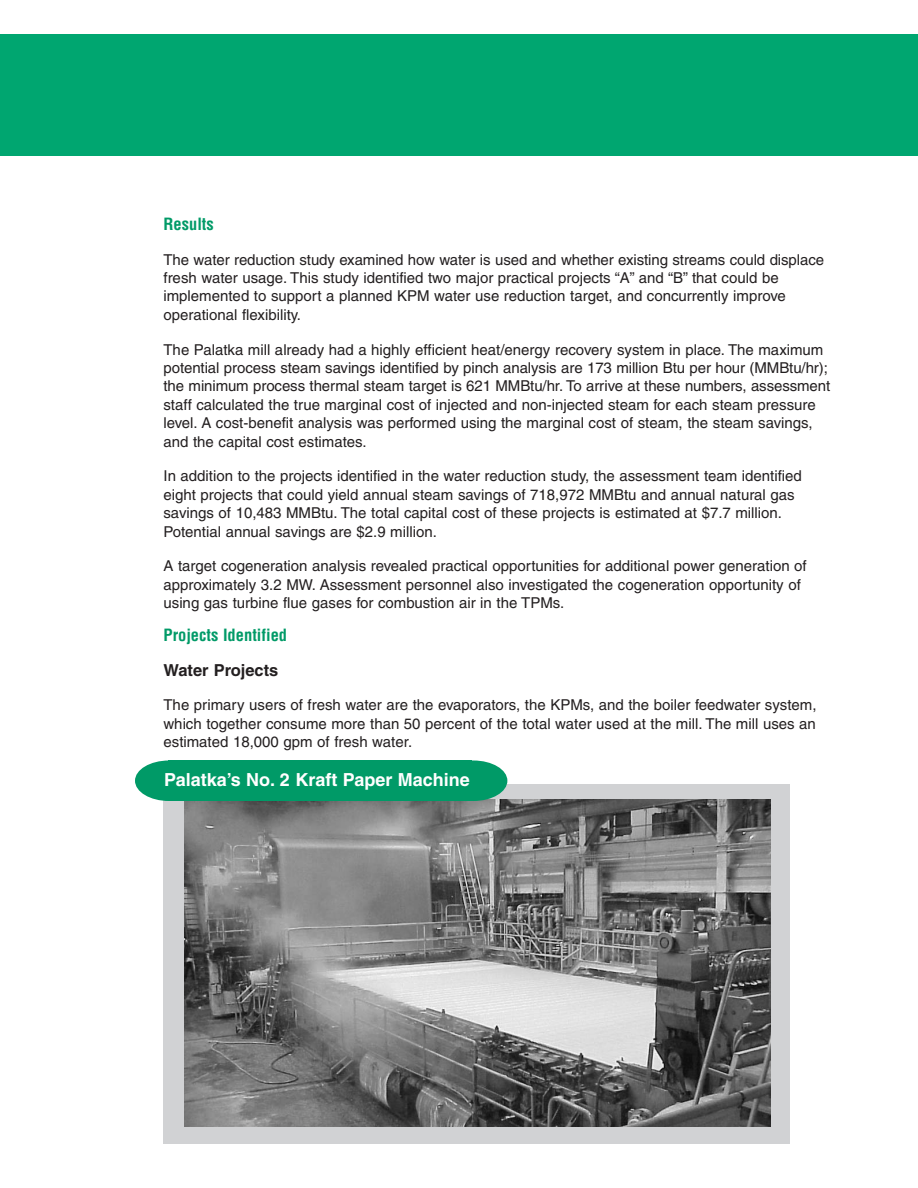
<style>
.page{position:relative;width:918px;height:1188px;background:#fff}
.page>*{position:absolute;margin:0;border:0;box-sizing:border-box;transform-origin:0 0}
.t1{font:700 18px "Helvetica";color:#fff}
.t2{font:700 condensed 16.5px "Helvetica";color:#009a67}
.t3{font:700 16.5px "Helvetica";color:#231f20}
.t4{font:15px/18.5px "Helvetica";color:#231f20}
</style>
<div class="page">
<div style="left:0;top:34px;width:916px;height:122px;background:#00a670"></div>
<img style="left:916px;top:34px;width:2px;height:122px">
<div style="left:164px;top:784px;width:626px;height:360px;background:#d1d2d4"></div>
<img style="left:184px;top:800px;width:587px;height:327px">
<div style="left:135px;top:760px;width:68px;height:41px;background:#009a67;border-radius:50%"></div>
<div style="left:440px;top:760px;width:67px;height:41px;background:#009a67;border-radius:50%"></div>
<div style="left:169px;top:760px;width:303px;height:41px;background:#009a67"></div>
<p class="t2" style="left:164px;top:218px;width:52px">Results</p>
<p class="t4" style="left:164px;top:251px;width:662px">The water reduction study examined how water is used and whether existing streams could displace fresh water usage. This study identified two major practical projects “A” and “B” that could be implemented to support a planned KPM water use reduction target, and concurrently improve operational flexibility.</p>
<p class="t4" style="left:164px;top:341px;width:668px">The Palatka mill already had a highly efficient heat/energy recovery system in place. The maximum potential process steam savings identified by pinch analysis are 173 million Btu per hour (MMBtu/hr); the minimum process thermal steam target is 621 MMBtu/hr. To arrive at these numbers, assessment staff calculated the true marginal cost of injected and non-injected steam for each steam pressure level. A cost-benefit analysis was performed using the marginal cost of steam, the steam savings, and the capital cost estimates.</p>
<p class="t4" style="left:164px;top:468px;width:640px">In addition to the projects identified in the water reduction study, the assessment team identified eight projects that could yield annual steam savings of 718,972 MMBtu and annual natural gas savings of 10,483 MMBtu. The total capital cost of these projects is estimated at $7.7 million.<br>Potential annual savings are $2.9 million.</p>
<p class="t4" style="left:164px;top:558px;width:645px">A target cogeneration analysis revealed practical opportunities for additional power generation of approximately 3.2 MW. Assessment personnel also investigated the cogeneration opportunity of using gas turbine flue gases for combustion air in the TPMs.</p>
<p class="t2" style="left:164px;top:628px;width:125px">Projects Identified</p>
<p class="t3" style="left:164px;top:664px;width:116px">Water Projects</p>
<p class="t4" style="left:164px;top:697px;width:655px;text-align:justify">The primary users of fresh water are the evaporators, the KPMs, and the boiler feedwater system, which together consume more than 50 percent of the total water used at the mill. The mill uses an estimated 18,000 gpm of fresh water.</p>
<p class="t1" style="left:164px;top:773px;width:307px">Palatka’s No. 2 Kraft Paper Machine</p>
</div>
